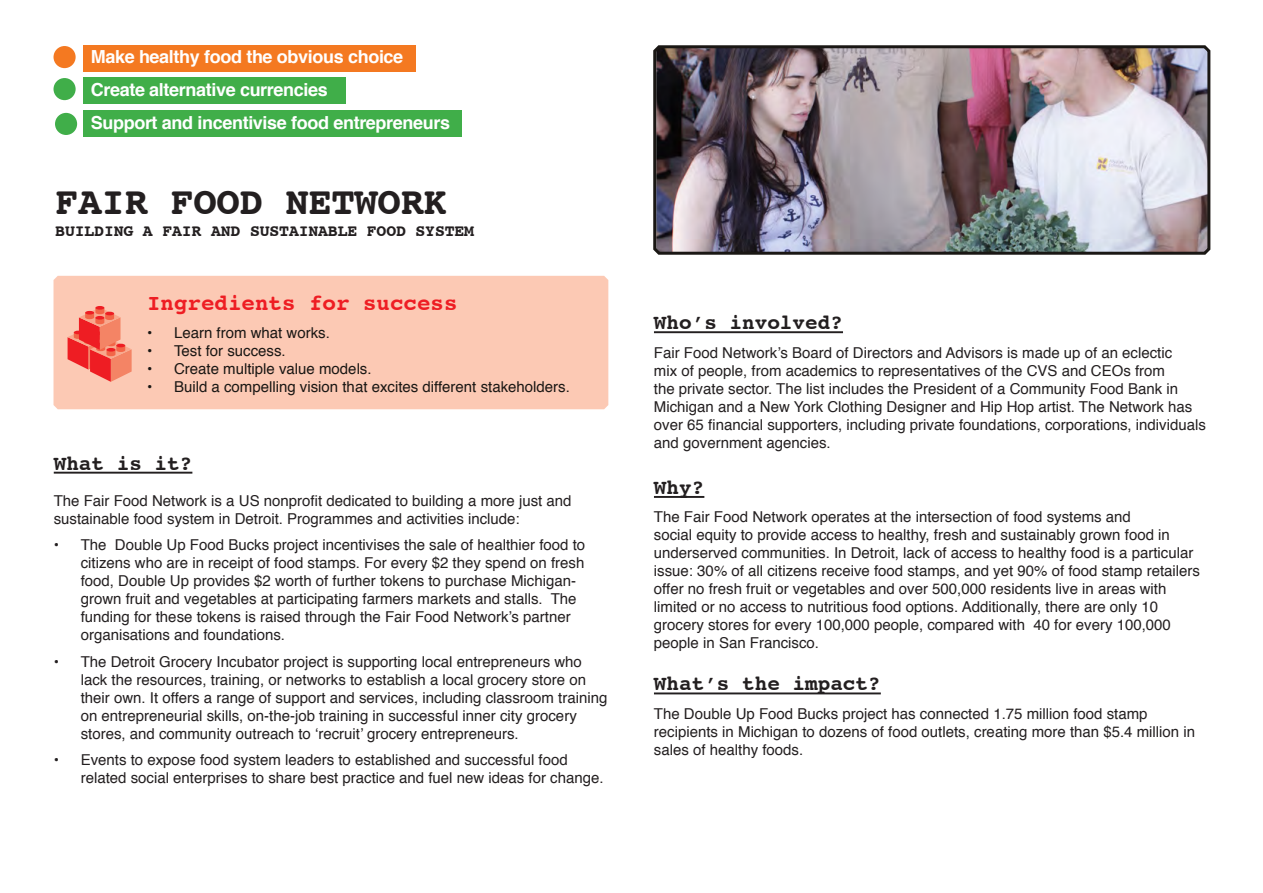
<style>
.page{position:relative;width:1263px;height:893px;background:#fff}
.page>*{position:absolute;margin:0;border:0;box-sizing:border-box;transform-origin:0 0}
.t1{font:700 39px "Courier";letter-spacing:-.01em;color:#231f20}
.t2{font:700 22.5px "Courier";color:#ee1d23}
.t3{font:700 21px "Courier";color:#231f20}
.t4{font:700 18px "Helvetica";letter-spacing:-.02em;color:#fff}
.t5{font:700 16.5px "Courier";letter-spacing:-.01em;color:#231f20}
.t6{font:15px/18px "Helvetica";color:#231f20}
.t7{font:15px "Helvetica";color:#1a1714}
</style>
<div class="page">
<div style="left:83px;top:77px;width:262px;height:26px;background:#40ae49"></div>
<hr style="left:54px;top:472px;width:138px;height:2px;background:#231f20">
<img style="left:653px;top:45px;width:558px;height:210px">
<hr style="left:654px;top:331px;width:189px;height:2px;background:#231f20">
<hr style="left:654px;top:496px;width:50px;height:2px;background:#231f20">
<hr style="left:654px;top:692px;width:227px;height:2px;background:#231f20">
<div style="left:54px;top:78px;width:22px;height:22px;background:#40ae49;border-radius:50%"></div>
<div style="left:54px;top:46px;width:22px;height:22px;background:#f47921;border-radius:50%"></div>
<div style="left:54px;top:276px;width:554px;height:133px;background:#fcc9b4"></div>
<svg style="left:68px;top:306px;width:64px;height:76px;background:#f47b6b"></svg>
<div style="left:83px;top:45px;width:332px;height:26px;background:#f47921"></div>
<div style="left:83px;top:110px;width:379px;height:26px;background:#40ae49"></div>
<div style="left:55px;top:113px;width:22px;height:22px;background:#40ae49;border-radius:50%"></div>
<p class="t4" style="left:91px;top:42px;width:314px">Make healthy food the obvious choice</p>
<p class="t4" style="left:91px;top:75px;width:239px">Create alternative currencies</p>
<p class="t4" style="left:91px;top:108px;width:361px">Support and incentivise food entrepreneurs</p>
<p class="t1" style="left:55px;top:170px;width:393px">FAIR FOOD NETWORK</p>
<p class="t5" style="left:55px;top:218px;width:420px">BUILDING A FAIR AND SUSTAINABLE FOOD SYSTEM</p>
<p class="t2" style="left:147px;top:285px;width:312px">Ingredients for success</p>
<p class="t7" style="left:147px;top:321px;width:184px">• Learn from what works.</p>
<p class="t7" style="left:147px;top:339px;width:140px">• Test for success.</p>
<p class="t7" style="left:147px;top:357px;width:226px">• Create multiple value models.</p>
<p class="t7" style="left:147px;top:375px;width:424px">• Build a compelling vision that excites different stakeholders.</p>
<p class="t3" style="left:54px;top:446px;width:140px">What is it?</p>
<p class="t6" style="left:54px;top:492px;width:519px">The Fair Food Network is a US nonprofit dedicated to building a more just and sustainable food system in Detroit. Programmes and activities include:</p>
<p class="t6" style="left:81px;top:536px;width:506px;text-indent:-27px">• The Double Up Food Bucks project incentivises the sale of healthier food to citizens who are in receipt of food stamps. For every $2 they spend on fresh food, Double Up provides $2 worth of further tokens to purchase Michigan&shy;grown fruit and vegetables at participating farmers markets and stalls. The funding for these tokens is raised through the Fair Food Network’s partner organisations and foundations.</p>
<p class="t6" style="left:81px;top:653px;width:528px;text-indent:-27px">• The Detroit Grocery Incubator project is supporting local entrepreneurs who lack the resources, training, or networks to establish a local grocery store on their own. It offers a range of support and services, including classroom training on entrepreneurial skills, on-the-job training in successful inner city grocery stores, and community outreach to ‘recruit’ grocery entrepreneurs.</p>
<p class="t6" style="left:81px;top:751px;width:524px;text-indent:-27px">• Events to expose food system leaders to established and successful food related social enterprises to share best practice and fuel new ideas for change.</p>
<p class="t3" style="left:654px;top:306px;width:191px">Who’s involved?</p>
<p class="t6" style="left:654px;top:344px;width:553px">Fair Food Network’s Board of Directors and Advisors is made up of an eclectic<br>mix of people, from academics to representatives of the CVS and CEOs from<br>the private sector. The list includes the President of a Community Food Bank in Michigan and a New York Clothing Designer and Hip Hop artist. The Network has over 65 financial supporters, including private foundations, corporations, individuals and government agencies.</p>
<p class="t3" style="left:654px;top:470px;width:52px">Why?</p>
<p class="t6" style="left:654px;top:509px;width:548px">The Fair Food Network operates at the intersection of food systems and<br>social equity to provide access to healthy, fresh and sustainably grown food in underserved communities. In Detroit, lack of access to healthy food is a particular issue: 30% of all citizens receive food stamps, and yet 90% of food stamp retailers offer no fresh fruit or vegetables and over 500,000 residents live in areas with limited or no access to nutritious food options. Additionally, there are only 10 grocery stores for every 100,000 people, compared with 40 for every 100,000 people in San Francisco.</p>
<p class="t3" style="left:654px;top:667px;width:228px">What’s the impact?</p>
<p class="t6" style="left:654px;top:705px;width:543px">The Double Up Food Bucks project has connected 1.75 million food stamp recipients in Michigan to dozens of food outlets, creating more than $5.4 million in sales of healthy foods.</p>
</div>
